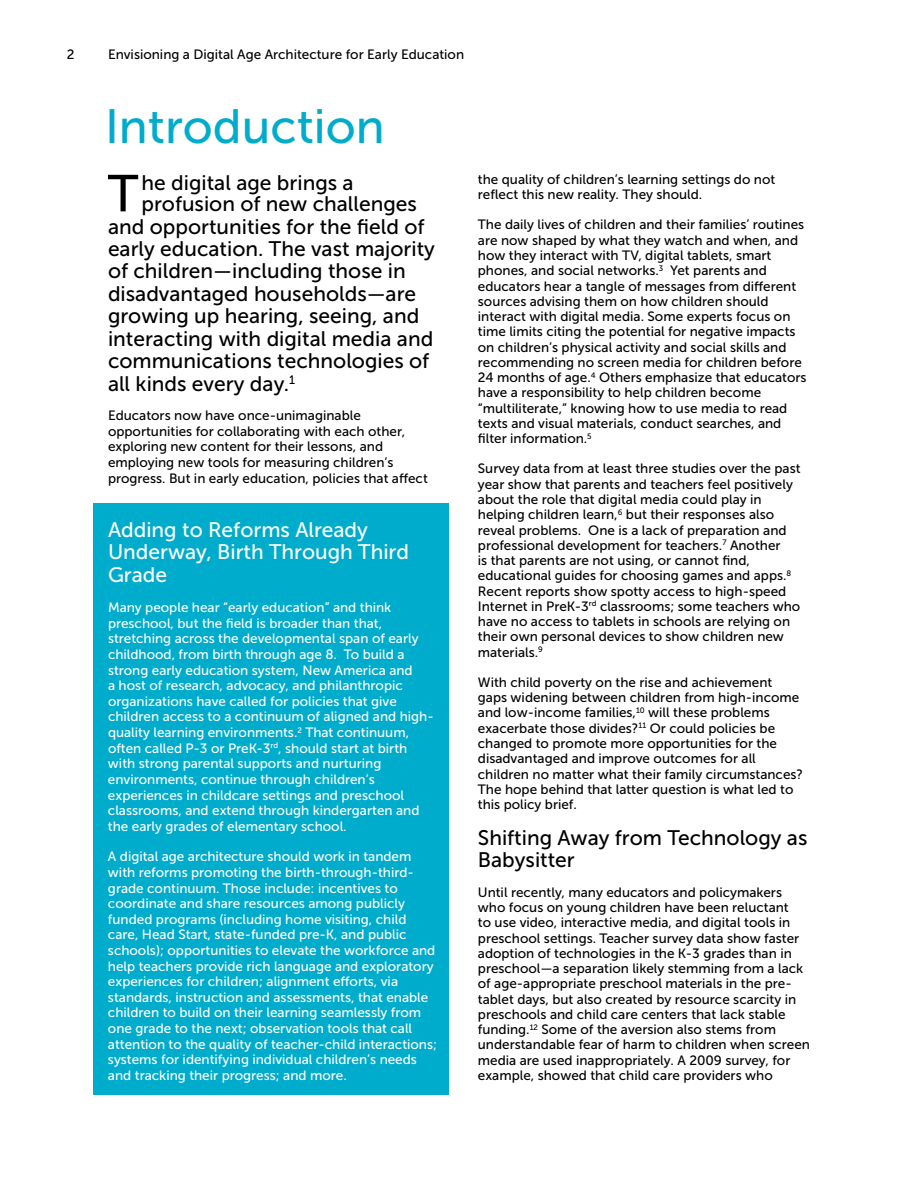
<style>
.page{position:relative;width:918px;height:1188px;background:#fff}
.page>*{position:absolute;margin:0;border:0;box-sizing:border-box;transform-origin:0 0}
.t1{font:51.75px "Museo Sans 500";color:#000}
.t2{font:48px "Museo Sans 500";color:#00accc}
.t3{font:21px/21.3px "Museo Sans 500";color:#000}
.t4{font:21px/22.4px "Museo Sans 500";color:#fff}
.t5{font:13.5px/15.3px "Museo Sans 500";color:#000}
.t6{font:13.5px/15.6px "Museo Sans 500";color:#fff}
</style>
<div class="page">
<div style="left:93px;top:503px;width:356px;height:592px;background:#00accc"></div>
<p class="t5" style="left:67px;top:46px;width:9px">2</p>
<p class="t5" style="left:108px;top:46px;width:358px">Envisioning a Digital Age Architecture for Early Education</p>
<h2 class="t2" style="left:105px;top:100px;width:281px">Introduction</h2>
<h1 class="t1" style="left:108px;top:165px;width:32px">T</h1>
<h3 class="t3" style="left:142px;top:172px;width:214px">he digital age brings a</h3>
<h3 class="t3" style="left:142px;top:194px;width:277px">profusion of new challenges</h3>
<h3 class="t3" style="left:108px;top:216px;width:318px">and opportunities for the field of</h3>
<h3 class="t3" style="left:108px;top:238px;width:328px">early education. The vast majority</h3>
<h3 class="t3" style="left:108px;top:261px;width:299px">of children—including those in</h3>
<h3 class="t3" style="left:108px;top:283px;width:310px">disadvantaged households—are</h3>
<h3 class="t3" style="left:108px;top:305px;width:313px">growing up hearing, seeing, and</h3>
<h3 class="t3" style="left:108px;top:328px;width:327px">interacting with digital media and</h3>
<h3 class="t3" style="left:108px;top:350px;width:323px">communications technologies of</h3>
<h3 class="t3" style="left:108px;top:373px;width:189px">all kinds every day.<sup>1</sup></h3>
<p class="t5" style="left:108px;top:408px;width:321px">Educators now have once-unimaginable opportunities for collaborating with each other, exploring new content for their lessons, and employing new tools for measuring children’s progress. But in early education, policies that affect</p>
<h3 class="t4" style="left:108px;top:519px;width:303px">Adding to Reforms Already<br>Underway, Birth Through Third<br>Grade</h3>
<p class="t6" style="left:108px;top:600px;width:327px">Many people hear “early education” and think preschool, but the field is broader than that, stretching across the developmental span of early childhood, from birth through age 8. To build a strong early education system, New America and<br>a host of research, advocacy, and philanthropic organizations have called for policies that give children access to a continuum of aligned and high&shy;quality learning environments.<sup>2</sup> That continuum, often called P-3 or PreK-3<sup>rd</sup>, should start at birth with strong parental supports and nurturing environments, continue through children’s experiences in childcare settings and preschool classrooms, and extend through kindergarten and the early grades of elementary school.</p>
<p class="t6" style="left:108px;top:849px;width:331px">A digital age architecture should work in tandem with reforms promoting the birth-through-third&shy;grade continuum. Those include: incentives to coordinate and share resources among publicly funded programs (including home visiting, child care, Head Start, state-funded pre-K, and public schools); opportunities to elevate the workforce and help teachers provide rich language and exploratory experiences for children; alignment efforts, via standards, instruction and assessments, that enable children to build on their learning seamlessly from one grade to the next; observation tools that call attention to the quality of teacher-child interactions; systems for identifying individual children’s needs and tracking their progress; and more.</p>
<p class="t5" style="left:478px;top:172px;width:299px">the quality of children’s learning settings do not reflect this new reality. They should.</p>
<p class="t5" style="left:478px;top:217px;width:330px">The daily lives of children and their families’ routines are now shaped by what they watch and when, and how they interact with TV, digital tablets, smart phones, and social networks.<sup>3</sup> Yet parents and educators hear a tangle of messages from different sources advising them on how children should interact with digital media. Some experts focus on time limits citing the potential for negative impacts on children’s physical activity and social skills and recommending no screen media for children before 24 months of age.<sup>4</sup> Others emphasize that educators have a responsibility to help children become “multiliterate,” knowing how to use media to read texts and visual materials, conduct searches, and filter information.<sup>5</sup></p>
<p class="t5" style="left:478px;top:461px;width:324px">Survey data from at least three studies over the past year show that parents and teachers feel positively about the role that digital media could play in helping children learn,<sup>6</sup> but their responses also reveal problems. One is a lack of preparation and professional development for teachers.<sup>7</sup> Another<br>is that parents are not using, or cannot find, educational guides for choosing games and apps.<sup>8<br></sup>Recent reports show spotty access to high-speed Internet in PreK-3<sup>rd</sup> classrooms; some teachers who have no access to tablets in schools are relying on their own personal devices to show children new materials.<sup>9</sup></p>
<p class="t5" style="left:478px;top:675px;width:327px">With child poverty on the rise and achievement gaps widening between children from high-income and low-income families,<sup>10</sup> will these problems exacerbate those divides?<sup>11</sup> Or could policies be changed to promote more opportunities for the disadvantaged and improve outcomes for all children no matter what their family circumstances?<br>The hope behind that latter question is what led to this policy brief.</p>
<h3 class="t3" style="left:478px;top:827px;width:331px">Shifting Away from Technology as<br>Babysitter</h3>
<p class="t5" style="left:478px;top:885px;width:334px">Until recently, many educators and policymakers who focus on young children have been reluctant<br>to use video, interactive media, and digital tools in preschool settings. Teacher survey data show faster adoption of technologies in the K-3 grades than in preschool—a separation likely stemming from a lack of age-appropriate preschool materials in the pre&shy;tablet days, but also created by resource scarcity in preschools and child care centers that lack stable funding.<sup>12</sup> Some of the aversion also stems from understandable fear of harm to children when screen media are used inappropriately. A 2009 survey, for example, showed that child care providers who</p>
</div>
